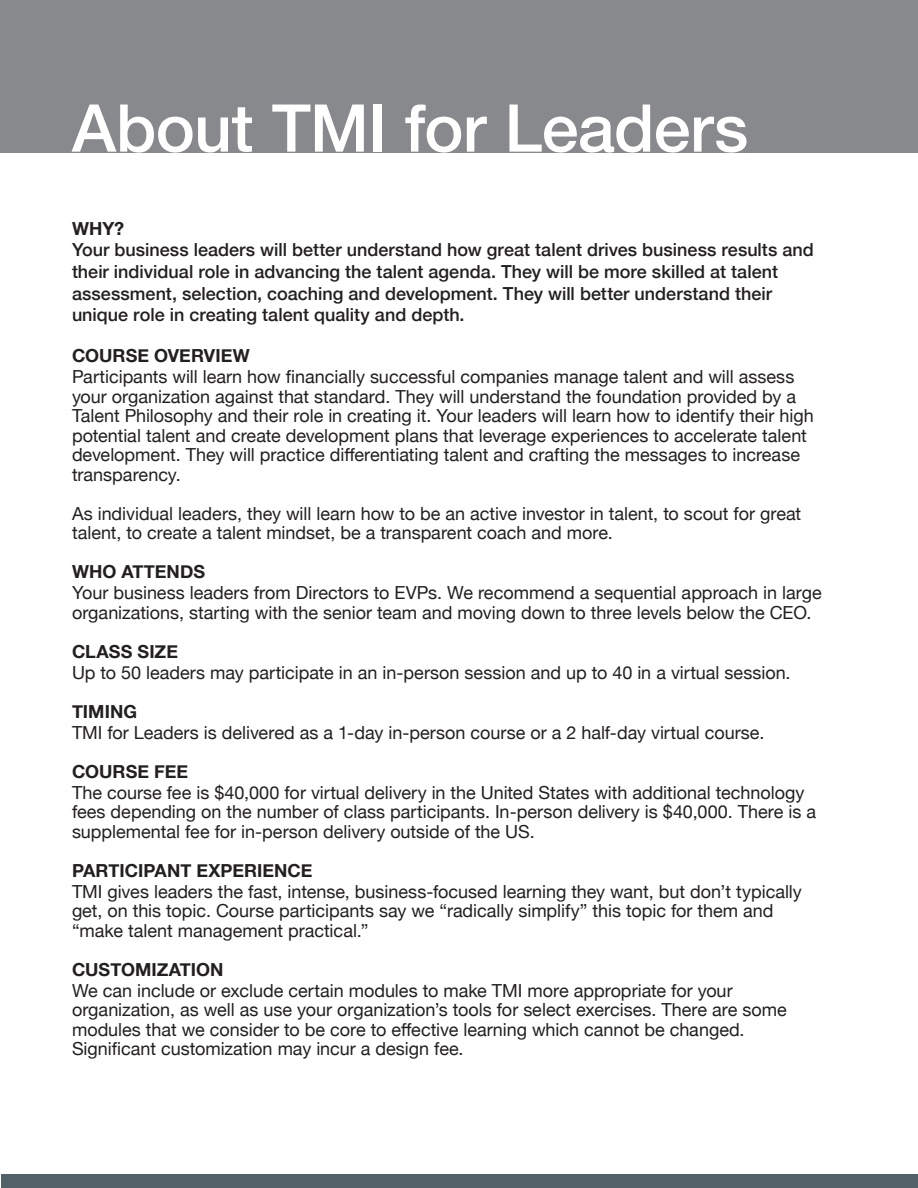
<style>
.page{position:relative;width:918px;height:1188px;background:#fff}
.page>*{position:absolute;margin:0;border:0;box-sizing:border-box;transform-origin:0 0}
.t1{font:500 66px "Helvetica Neue";letter-spacing:-.01em;color:#fff}
.Text_-_Basic{font:18px/19.5px "Helvetica Neue";color:#231f20}
.Text_-_Basic-2{font:500 18px/21.6px "Helvetica Neue";color:#231f20}
.Heading_1{font:700 18px "Helvetica Neue";color:#231f20}
</style>
<div class="page">
<div style="left:0;top:0;width:918px;height:153px;background:#87898c"></div>
<div style="left:2px;top:1174px;width:916px;height:14px;background:#526067"></div>
<p class="t1" style="left:72px;top:75px;width:678px">About TMI for Leaders</p>
<p class="Heading_1" style="left:72px;top:215px;width:54px">WHY?</p>
<p class="Text_-_Basic-2" style="left:72px;top:238px;width:743px">Your business leaders will better understand how great talent drives business results and their individual role in advancing the talent agenda. They will be more skilled at talent assessment, selection, coaching and development. They will better understand their unique role in creating talent quality and depth.</p>
<p class="Heading_1" style="left:72px;top:342px;width:179px">COURSE OVERVIEW</p>
<p class="Text_-_Basic" style="left:72px;top:368px;width:743px">Participants will learn how financially successful companies manage talent and will assess your organization against that standard. They will understand the foundation provided by a Talent Philosophy and their role in creating it. Your leaders will learn how to identify their high potential talent and create development plans that leverage experiences to accelerate talent development. They will practice differentiating talent and crafting the messages to increase transparency.</p>
<p class="Text_-_Basic" style="left:72px;top:505px;width:731px">As individual leaders, they will learn how to be an active investor in talent, to scout for great talent, to create a talent mindset, be a transparent coach and more.</p>
<p class="Heading_1" style="left:72px;top:558px;width:135px">WHO ATTENDS</p>
<p class="Text_-_Basic" style="left:72px;top:584px;width:751px">Your business leaders from Directors to EVPs. We recommend a sequential approach in large organizations, starting with the senior team and moving down to three levels below the CEO.</p>
<p class="Heading_1" style="left:72px;top:637px;width:108px">CLASS SIZE</p>
<p class="Text_-_Basic" style="left:72px;top:664px;width:720px">Up to 50 leaders may participate in an in-person session and up to 40 in a virtual session.</p>
<p class="Heading_1" style="left:72px;top:697px;width:67px">TIMING</p>
<p class="Text_-_Basic" style="left:72px;top:724px;width:694px">TMI for Leaders is delivered as a 1-day in-person course or a 2 half-day virtual course.</p>
<p class="Heading_1" style="left:72px;top:757px;width:118px">COURSE FEE</p>
<p class="Text_-_Basic" style="left:72px;top:784px;width:746px">The course fee is $40,000 for virtual delivery in the United States with additional technology fees depending on the number of class participants. In-person delivery is $40,000. There is a supplemental fee for in-person delivery outside of the US.</p>
<p class="Heading_1" style="left:72px;top:856px;width:242px">PARTICIPANT EXPERIENCE</p>
<p class="Text_-_Basic" style="left:72px;top:883px;width:731px">TMI gives leaders the fast, intense, business-focused learning they want, but don’t typically get, on this topic. Course participants say we “radically simplify” this topic for them and “make talent management practical.”</p>
<p class="Heading_1" style="left:72px;top:955px;width:153px">CUSTOMIZATION</p>
<p class="Text_-_Basic" style="left:72px;top:982px;width:716px">We can include or exclude certain modules to make TMI more appropriate for your organization, as well as use your organization’s tools for select exercises. There are some modules that we consider to be core to effective learning which cannot be changed.<br>Significant customization may incur a design fee.</p>
</div>
